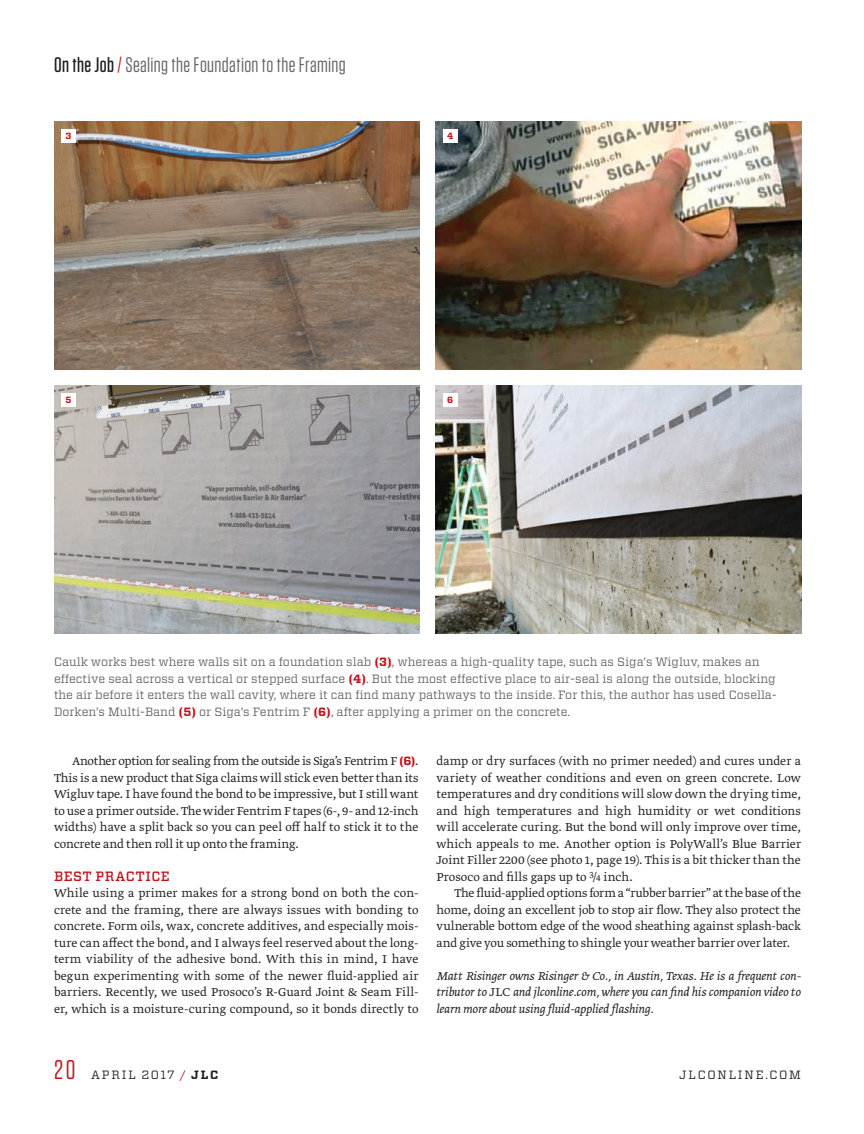
<style>
.page{position:relative;width:864px;height:1134px;background:#fff}
.page>*{position:absolute;margin:0;border:0;box-sizing:border-box;transform-origin:0 0}
.Folio_-_Vitesse_Left{font:27px "Tungsten";color:#c4121a}
.Tagline_-_Tungsten_1{font:21px "Tungsten";letter-spacing:.02em;color:#636366}
.Body_-_NoIndent_Gret{font:300 13.5px/16.5px "Greta Text Std";letter-spacing:.01em;color:#231f20;text-align:justify}
.Body_-_Greta_Light_9{font:300 13.5px/16.5px "Greta Text Std";letter-spacing:-.01em;color:#231f20;text-align:justify}
.Body_-_NoIndent_Gret-2{font:italic 300 13.5px/16.5px "Greta Text Std";letter-spacing:-.01em;color:#231f20;text-align:justify}
.Subhead_-_Vitesse_9{font:500 13.5px "Vitesse";letter-spacing:.035em;color:#c4121a}
.Caption_-_Vitesse_Bo{font:12px/16.5px "Vitesse";color:#636366}
.Folio_-_Vitesse_Left-2{font:12px "Vitesse";letter-spacing:.15em;color:#231f20}
.Xtra_-_Number_-_Vite{font:700 9px "Vitesse";color:#c4121a}
.s1{font-weight:500;color:#231f20}
.s2{color:#c4121a}
.s3{font-weight:700;color:#c4121a}
.s4{font-family:"Vitesse";font-weight:700;font-size:12px;color:#c4121a}
.s5{font-size:10.5px}
.s6{font-style:normal}
.s7{font-weight:700}
</style>
<div class="page">
<img style="left:54px;top:122px;width:365px;height:247px">
<img style="left:436px;top:122px;width:366px;height:247px">
<img style="left:54px;top:386px;width:365px;height:247px">
<img style="left:436px;top:386px;width:365px;height:247px">
<div style="left:61px;top:129px;width:15px;height:14px;background:#fff"></div>
<div style="left:443px;top:129px;width:14px;height:14px;background:#fff"></div>
<div style="left:61px;top:393px;width:15px;height:14px;background:#fff"></div>
<div style="left:443px;top:393px;width:14px;height:14px;background:#fff"></div>
<p class="Tagline_-_Tungsten_1" style="left:54px;top:54px;width:293px"><span class="s1">On the Job</span><span class="s2">/</span> Sealing the Foundation to the Framing</p>
<p class="Xtra_-_Number_-_Vite" style="left:66px;top:130px;width:7px">3</p>
<p class="Xtra_-_Number_-_Vite" style="left:447px;top:130px;width:8px">4</p>
<p class="Xtra_-_Number_-_Vite" style="left:66px;top:394px;width:7px">5</p>
<p class="Xtra_-_Number_-_Vite" style="left:447px;top:394px;width:8px">6</p>
<p class="Caption_-_Vitesse_Bo" style="left:54px;top:653px;width:724px">Caulk works best where walls sit on a foundation slab <span class="s3">(3)</span>, whereas a high-quality tape, such as Siga’s Wigluv, makes an effective seal across a vertical or stepped surface <span class="s3">(4)</span>. But the most effective place to air-seal is along the outside, blocking the air before it enters the wall cavity, where it can find many pathways to the inside. For this, the author has used Cosella-Dorken’s Multi-Band <span class="s3">(5)</span> or Siga’s Fentrim F <span class="s3">(6)</span>, after applying a primer on the concrete.</p>
<p class="Body_-_Greta_Light_9" style="left:54px;top:753px;width:366px;text-indent:18px">Another option for sealing from the outside is Siga’s Fentrim F <span class="s4">(6)</span>.<br>This is a new product that Siga claims will stick even better than its Wigluv tape. I have found the bond to be impressive, but I still want to use a primer outside. The wider Fentrim F tapes (6-, 9- and 12-inch widths) have a split back so you can peel off half to stick it to the concrete and then roll it up onto the framing.</p>
<p class="Subhead_-_Vitesse_9" style="left:54px;top:867px;width:117px">BEST PRACTICE</p>
<p class="Body_-_NoIndent_Gret" style="left:54px;top:885px;width:366px">While using a primer makes for a strong bond on both the con&shy;crete and the framing, there are always issues with bonding to concrete. Form oils, wax, concrete additives, and especially mois&shy;ture can affect the bond, and I always feel reserved about the long&shy;term viability of the adhesive bond. With this in mind, I have begun experimenting with some of the newer fluid-applied air barriers. Recently, we used Prosoco’s R-Guard Joint &amp; Seam Fill&shy;er, which is a moisture-curing compound, so it bonds directly to</p>
<p class="Body_-_NoIndent_Gret" style="left:437px;top:753px;width:366px">damp or dry surfaces (with no primer needed) and cures under a variety of weather conditions and even on green concrete. Low temperatures and dry conditions will slow down the drying time, and high temperatures and high humidity or wet conditions will accelerate curing. But the bond will only improve over time, which appeals to me. Another option is PolyWall’s Blue Barrier Joint Filler 2200 (see photo 1, page 19). This is a bit thicker than the Prosoco and fills gaps up to <sup>3</sup>/<span class="s5">4</span> inch.</p>
<p class="Body_-_Greta_Light_9" style="left:437px;top:885px;width:366px;text-indent:18px">The fluid-applied options form a “rubber barrier” at the base of the home, doing an excellent job to stop air flow. They also protect the vulnerable bottom edge of the wood sheathing against splash-back and give you something to shingle your weather barrier over later.</p>
<p class="Body_-_NoIndent_Gret-2" style="left:437px;top:968px;width:366px">Matt Risinger owns Risinger &amp; Co., in Austin, Texas. He is a frequent con&shy;tributor to <span class="s6">JLC</span> and jlconline.com, where you can find his companion video to learn more about using fluid-applied flashing.</p>
<p class="Folio_-_Vitesse_Left" style="left:54px;top:1055px;width:23px">20</p>
<p class="Folio_-_Vitesse_Left-2" style="left:91px;top:1066px;width:129px">APRIL 2017 <span class="s2">/</span> <span class="s7">JLC</span></p>
<p class="Folio_-_Vitesse_Left-2" style="left:679px;top:1066px;width:123px">JLCONLINE.COM</p>
</div>
